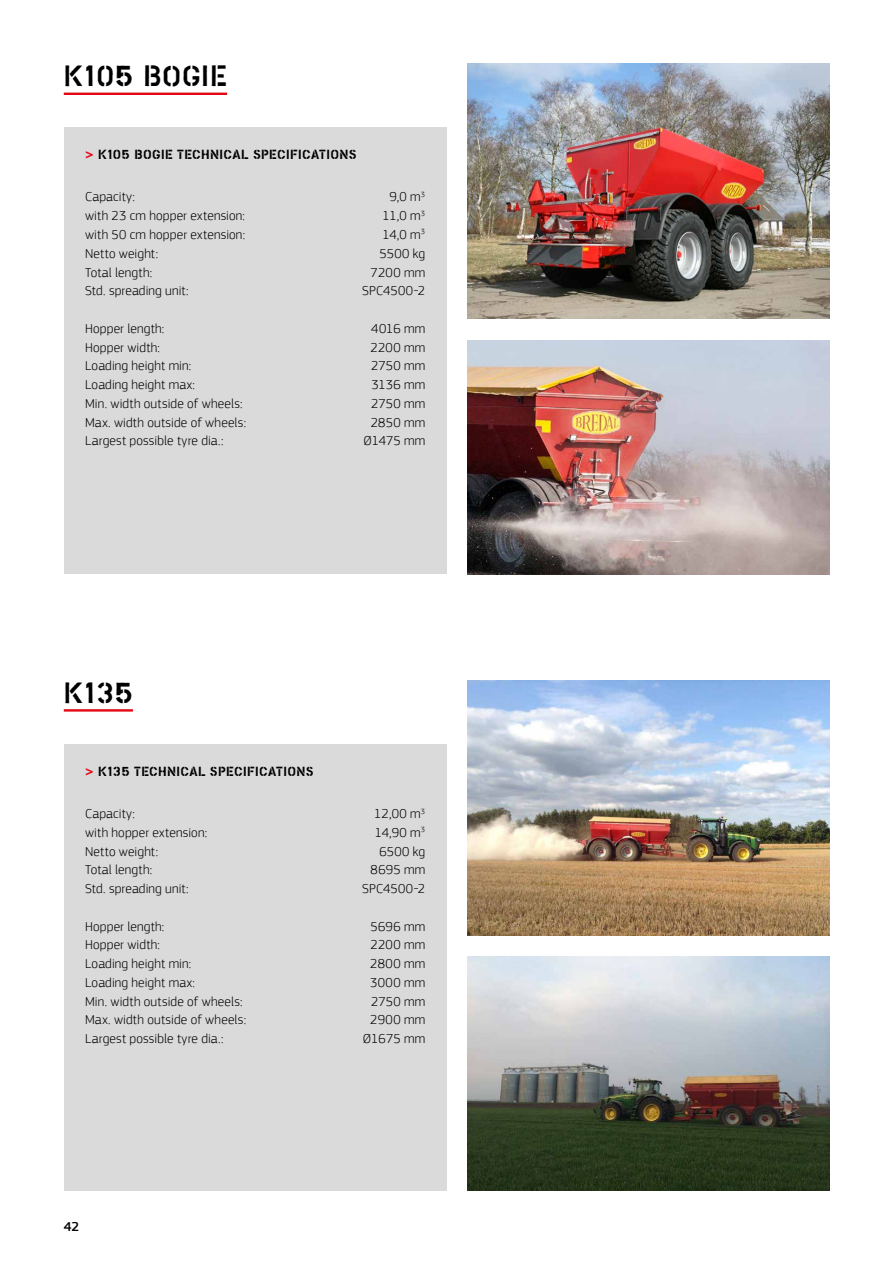
<style>
.page{position:relative;width:893px;height:1263px;background:#fff}
.page>*{position:absolute;margin:0;border:0;box-sizing:border-box;transform-origin:0 0}
.t1{font:30px "PF Stamps Pro Rough";color:#000}
.t2{font:300 13.5px/18.8px "PF Square Sans Pro";letter-spacing:.015em;color:#000}
.t3{font:13.5px "PF Stamps Pro Solid";letter-spacing:.015em;color:#000}
.t4{font:500 13.5px "PF Square Sans Pro";color:#000}
.s1{color:#e30613}
</style>
<div class="page">
<div style="left:64px;top:128px;width:382px;height:446px;background:#dadada"></div>
<img style="left:468px;top:64px;width:361px;height:255px">
<img style="left:468px;top:340px;width:361px;height:234px">
<hr style="left:64px;top:93px;width:163px;height:2px;background:#e30613">
<div style="left:64px;top:744px;width:382px;height:447px;background:#dadada"></div>
<img style="left:468px;top:680px;width:361px;height:255px">
<img style="left:468px;top:957px;width:361px;height:234px">
<hr style="left:64px;top:709px;width:69px;height:3px;background:#e30613">
<h1 class="t1" style="left:64px;top:59px;width:165px">K105 BOGIE</h1>
<p class="t3" style="left:85px;top:147px;width:273px"><span class="s1">&gt;</span> K105 BOGIE TECHNICAL SPECIFICATIONS</p>
<p class="t2" style="left:85px;top:188px;width:162px">Capacity:<br>with 23 cm hopper extension: with 50 cm hopper extension:<br>Netto weight:<br>Total length:<br>Std. spreading unit:</p>
<p class="t2" style="left:85px;top:319px;width:163px">Hopper length:<br>Hopper width:<br>Loading height min:<br>Loading height max:<br>Min. width outside of wheels:<br>Max. width outside of wheels:<br>Largest possible tyre dia.:</p>
<p class="t2" style="left:362px;top:188px;width:65px;text-align:right">9,0 m<sup>3<br></sup>11,0 m<sup>3<br></sup>14,0 m<sup>3<br></sup>5500 kg<br>7200 mm<br>SPC4500-2</p>
<p class="t2" style="left:364px;top:319px;width:63px;text-align:center">4016 mm<br>2200 mm<br>2750 mm<br>3136 mm<br>2750 mm<br>2850 mm<br>Ø1475 mm</p>
<h1 class="t1" style="left:64px;top:675px;width:71px">K135</h1>
<p class="t3" style="left:85px;top:763px;width:230px"><span class="s1">&gt;</span> K135 TECHNICAL SPECIFICATIONS</p>
<p class="t2" style="left:85px;top:804px;width:124px">Capacity:<br>with hopper extension:<br>Netto weight:<br>Total length:<br>Std. spreading unit:</p>
<p class="t2" style="left:85px;top:917px;width:163px">Hopper length:<br>Hopper width:<br>Loading height min:<br>Loading height max:<br>Min. width outside of wheels:<br>Max. width outside of wheels:<br>Largest possible tyre dia.:</p>
<p class="t2" style="left:362px;top:804px;width:65px;text-align:right">12,00 m<sup>3<br></sup>14,90 m<sup>3<br></sup>6500 kg<br>8695 mm<br>SPC4500-2</p>
<p class="t2" style="left:363px;top:917px;width:64px;text-align:center">5696 mm<br>2200 mm<br>2800 mm<br>3000 mm<br>2750 mm<br>2900 mm<br>Ø1675 mm</p>
<p class="t4" style="left:64px;top:1218px;width:17px">42</p>
</div>
